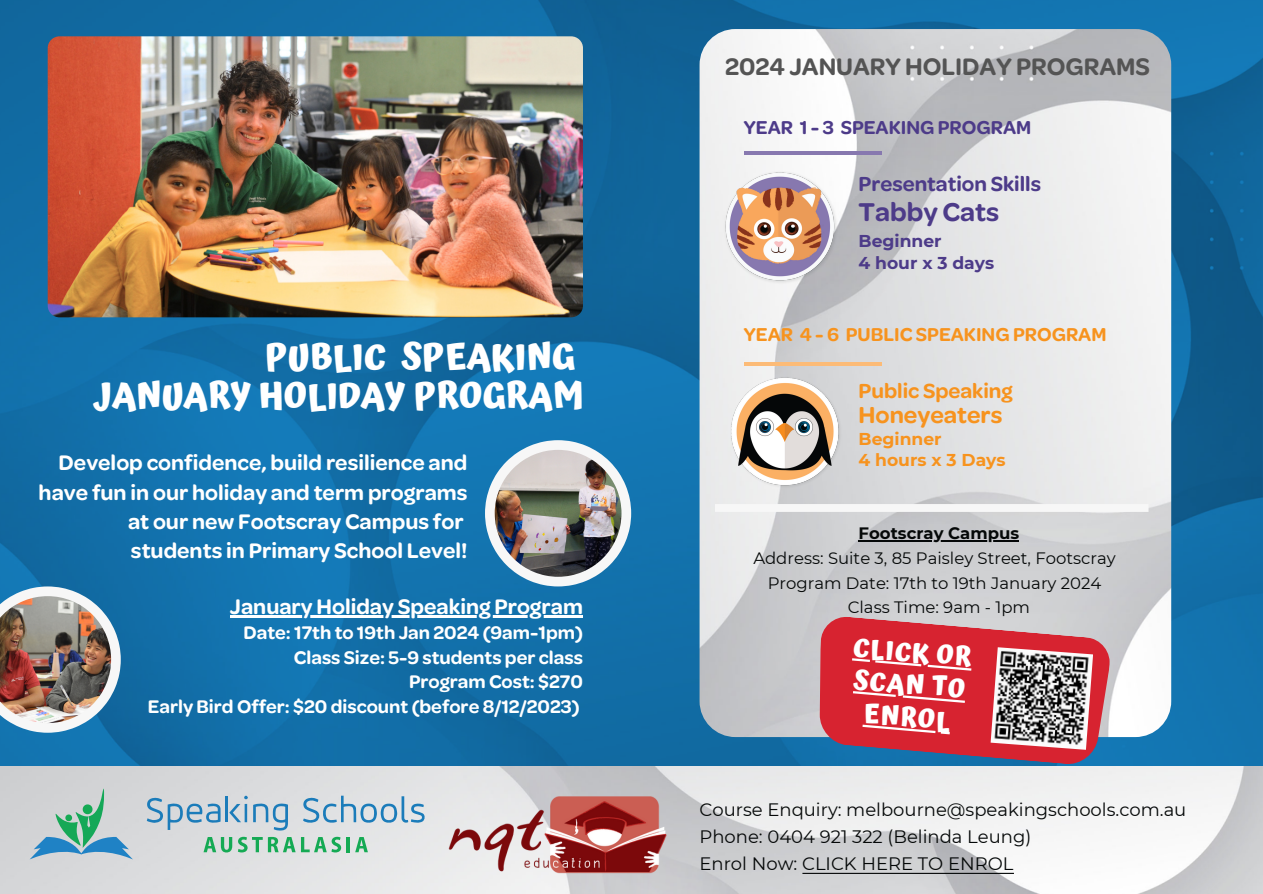
<style>
.page{position:relative;width:1263px;height:894px;background:#fff}
.page>*{position:absolute;margin:0;border:0;box-sizing:border-box;transform-origin:0 0}
.t1{font:700 36px "Atma";color:#fff}
.t2{font:600 27.45px "Omnes";color:#4d3b89}
.t3{font:700 26.7px/32.5px "Atma";color:#fff;text-align:center}
.t4{font:600 25.5px "Omnes";color:#545454}
.t5{font:600 24.6px "Omnes";color:#f7931e}
.t6{font:600 22.5px/29.2px "Omnes";color:#fff;text-align:right}
.t7{font:600 21.75px "Omnes";color:#4d3b89}
.t8{font:600 21.75px "Omnes";color:#f7931e}
.t9{font:600 19.95px "Omnes";color:#f7931e}
.t10{font:600 19.95px "Omnes";color:#4d3b89}
.t11{font:600 19.5px "Omnes";color:#fff}
.t12{font:18px/27px "Montserrat";color:#050808}
.t13{font:700 17.1px "Montserrat";color:#f7931e}
.t14{font:700 17.1px "Montserrat";color:#4d3b89}
.t15{font:16.5px "Montserrat";color:#050808}
.t16{font:700 16.5px "Montserrat";color:#050808}
</style>
<div class="page">
<img style="left:0;top:0;width:1263px;height:766px">
<img style="left:0;top:766px;width:1263px;height:127px">
<svg style="left:147px;top:797px;width:74px;height:32px"></svg>
<svg style="left:302px;top:795px;width:124px;height:28px"></svg>
<hr style="left:226px;top:796px;width:2px;height:26px;background:#1b7cba">
<svg style="left:229px;top:795px;width:59px;height:35px"></svg>
<svg style="left:204px;top:836px;width:28px;height:16px"></svg>
<svg style="left:238px;top:836px;width:103px;height:16px"></svg>
<hr style="left:347px;top:836px;width:3px;height:16px;background:#15aa54">
<svg style="left:355px;top:836px;width:13px;height:16px"></svg>
<svg style="left:30px;top:788px;width:103px;height:71px"></svg>
<img style="left:699px;top:29px;width:472px;height:707px;border-radius:36px">
<hr style="left:744px;top:152px;width:137px;height:2px;background:#8778af">
<img style="left:48px;top:36px;width:535px;height:281px;border-radius:12px">
<svg style="left:485px;top:440px;width:146px;height:146px"></svg>
<img style="left:495px;top:449px;width:126px;height:127px">
<svg style="left:0;top:586px;width:121px;height:146px"></svg>
<img style="left:0;top:596px;width:111px;height:126px">
<div style="left:715px;top:504px;width:433px;height:7px;background:#f7f7f7"></div>
<img style="left:711px;top:157px;width:138px;height:139px">
<img style="left:717px;top:363px;width:136px;height:136px">
<hr style="left:744px;top:362px;width:137px;height:3px;background:#fcbb77">
<img style="left:446px;top:777px;width:224px;height:114px">
<svg style="left:820px;top:615px;width:292px;height:150px"></svg>
<hr style="left:230px;top:615px;width:353px;height:2px;background:#fff">
<hr style="left:803px;top:872px;width:210px;height:1px;background:#050808">
<hr style="left:859px;top:540px;width:160px;height:1px;background:#050808">
<p class="t1" style="left:265px;top:335px;width:312px">PUBLIC SPEAKING</p>
<p class="t1" style="left:93px;top:374px;width:492px">JANUARY HOLIDAY PROGRAM</p>
<p class="t6" style="left:59px;top:448px;width:410px">Develop confidence, build resilience and</p>
<p class="t6" style="left:39px;top:477px;width:430px">have fun in our holiday and term programs at our new Footscray Campus for</p>
<p class="t6" style="left:131px;top:536px;width:338px">students in Primary School Level!</p>
<p class="t6" style="left:230px;top:592px;width:354px">January Holiday Speaking Program</p>
<p class="t11" style="left:243px;top:620px;width:341px">Date: 17th to 19th Jan 2024 (9am-1pm)</p>
<p class="t11" style="left:294px;top:645px;width:291px">Class Size: 5-9 students per class</p>
<p class="t11" style="left:409px;top:669px;width:175px">Program Cost: $270</p>
<p class="t11" style="left:148px;top:694px;width:433px">Early Bird Offer: $20 discount (before 8/12/2023)</p>
<p class="t4" style="left:725px;top:50px;width:426px">2024 JANUARY HOLIDAY PROGRAMS</p>
<p class="t10" style="left:744px;top:115px;width:289px">YEAR 1 - 3 SPEAKING PROGRAM</p>
<p class="t7" style="left:858px;top:170px;width:184px">Presentation Skills</p>
<p class="t2" style="left:858px;top:195px;width:142px">Tabby Cats</p>
<p class="t14" style="left:858px;top:230px;width:85px">Beginner</p>
<p class="t14" style="left:858px;top:252px;width:137px">4 hour x 3 days</p>
<p class="t9" style="left:744px;top:321px;width:364px">YEAR 4 - 6 PUBLIC SPEAKING PROGRAM</p>
<p class="t8" style="left:858px;top:377px;width:156px">Public Speaking</p>
<p class="t5" style="left:858px;top:399px;width:145px">Honeyeaters</p>
<p class="t13" style="left:858px;top:428px;width:85px">Beginner</p>
<p class="t13" style="left:858px;top:449px;width:149px">4 hours x 3 Days</p>
<p class="t16" style="left:859px;top:523px;width:162px">Footscray Campus</p>
<p class="t15" style="left:753px;top:547px;width:364px">Address: Suite 3, 85 Paisley Street, Footscray</p>
<p class="t15" style="left:768px;top:572px;width:335px">Program Date: 17th to 19th January 2024</p>
<p class="t15" style="left:848px;top:597px;width:184px">Class Time: 9am - 1pm</p>
<p class="t3" style="left:855px;top:630px;width:120px;rotate:5deg">CLICK OR<br>SCAN TO<br>ENROL</p>
<p class="t12" style="left:699px;top:795px;width:488px">Course Enquiry: melbourne@speakingschools.com.au<br>Phone: 0404 921 322 (Belinda Leung)<br>Enrol Now: CLICK HERE TO ENROL</p>
</div>
